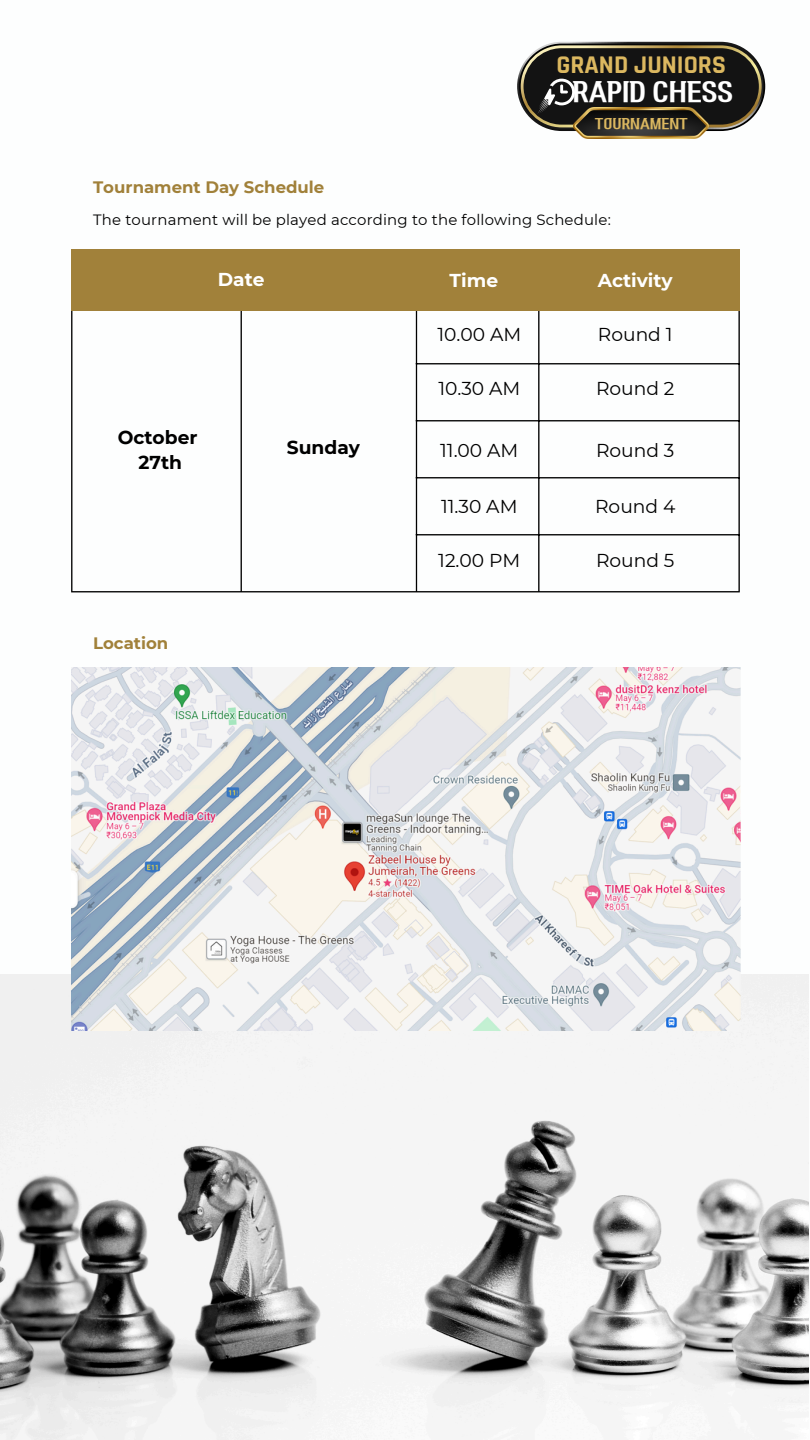
<style>
.page{position:relative;width:810px;height:1440px;background:#fff}
.page>*{position:absolute;margin:0;border:0;box-sizing:border-box;transform-origin:0 0}
.t1{font:700 25.8px "Rajdhani";color:#dcb860}
.t2{font:22.6px "TT Trigger R";color:#fff}
.t3{font:18.7px "Montserrat";color:#000}
.t4{font:700 18.7px/25.5px "Montserrat";color:#000;text-align:center}
.t5{font:700 18.7px "Montserrat";color:#fff}
.t6{font:700 16.6px "Montserrat";color:#a1813a}
.t7{font:14.9px "Montserrat";letter-spacing:.01em;color:#000}
.t8{font:12px "TT Trigger R";color:#dcb860}
</style>
<div class="page">
<hr style="left:71px;top:250px;width:1px;height:341px;background:#000">
<hr style="left:241px;top:307px;width:1px;height:284px;background:#000">
<hr style="left:416px;top:250px;width:1px;height:341px;background:#000">
<hr style="left:538px;top:250px;width:2px;height:341px;background:#000">
<hr style="left:738px;top:250px;width:2px;height:341px;background:#000">
<hr style="left:416px;top:363px;width:324px;height:1px;background:#000">
<hr style="left:416px;top:420px;width:324px;height:1px;background:#000">
<hr style="left:416px;top:477px;width:324px;height:1px;background:#000">
<hr style="left:416px;top:534px;width:324px;height:1px;background:#000">
<hr style="left:71px;top:591px;width:669px;height:1px;background:#000">
<div style="left:71px;top:249px;width:669px;height:61px;background:#a1813a"></div>
<img style="left:0;top:974px;width:809px;height:466px">
<img style="left:71px;top:668px;width:669px;height:363px">
<svg style="left:517px;top:42px;width:248px;height:89px"></svg>
<svg style="left:519px;top:44px;width:244px;height:85px"></svg>
<svg style="left:521px;top:45px;width:241px;height:82px"></svg>
<div style="left:524px;top:48px;width:235px;height:77px;background:#131313;border-radius:38px"></div>
<img style="left:573px;top:107px;width:136px;height:31px">
<svg style="left:537px;top:79px;width:38px;height:36px"></svg>
<p class="t1" style="left:556px;top:49px;width:171px">GRAND JUNIORS</p>
<p class="t2" style="left:572px;top:80px;width:162px">RAPID CHESS</p>
<p class="t8" style="left:595px;top:117px;width:94px">TOURNAMENT</p>
<p class="t6" style="left:93px;top:177px;width:233px">Tournament Day Schedule</p>
<p class="t7" style="left:93px;top:210px;width:519px">The tournament will be played according to the following Schedule:</p>
<p class="t5" style="left:218px;top:268px;width:48px">Date</p>
<h4 class="t5" style="left:450px;top:269px;width:50px">Time</h4>
<h4 class="t5" style="left:598px;top:269px;width:77px">Activity</h4>
<h5 class="t3" style="left:437px;top:323px;width:85px">10.00 AM</h5>
<h3 class="t3" style="left:598px;top:323px;width:76px">Round 1</h3>
<h4 class="t4" style="left:118px;top:424px;width:81px">October<br>27th</h4>
<h3 class="t4" style="left:287px;top:435px;width:75px">Sunday</h3>
<h5 class="t6" style="left:93px;top:633px;width:77px">Location</h5>
<h5 class="t3" style="left:438px;top:376px;width:83px">10.30 AM</h5>
<h4 class="t3" style="left:596px;top:376px;width:80px">Round 2</h4>
<h4 class="t3" style="left:440px;top:439px;width:80px">11.00 AM</h4>
<h3 class="t3" style="left:596px;top:439px;width:80px">Round 3</h3>
<h5 class="t3" style="left:441px;top:495px;width:78px">11.30 AM</h5>
<h3 class="t3" style="left:595px;top:495px;width:82px">Round 4</h3>
<h5 class="t3" style="left:438px;top:549px;width:84px">12.00 PM</h5>
<h3 class="t3" style="left:596px;top:549px;width:80px">Round 5</h3>
</div>
